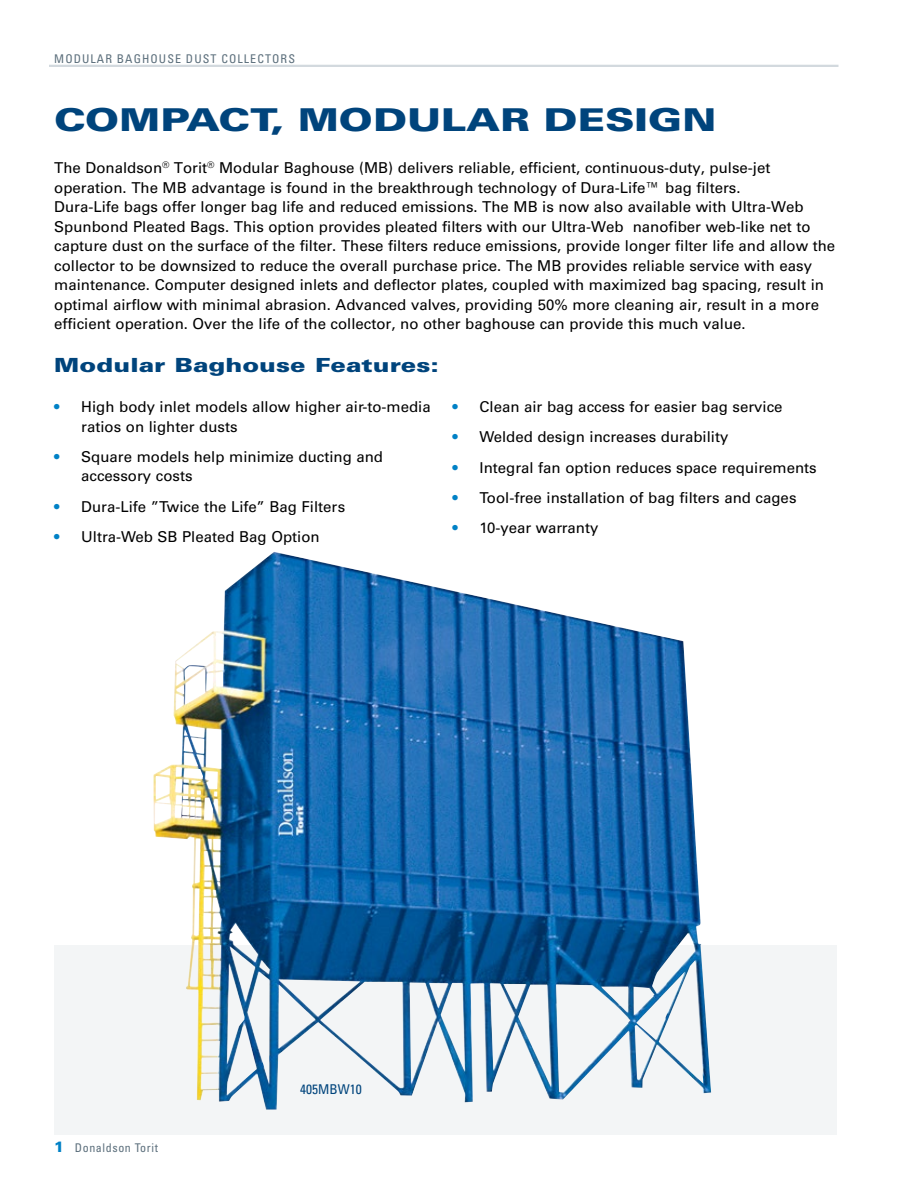
<style>
.page{position:relative;width:918px;height:1188px;background:#fff}
.page>*{position:absolute;margin:0;border:0;box-sizing:border-box;transform-origin:0 0}
.t1{font:900 31.5px "Univers LT Std";color:#00447c;scale:1.3 1}
.t2{font:900 19.5px "Univers LT Std";color:#00447c;scale:1.3 1}
.t3{font:15px/19.5px "Univers LT Std";color:#000}
.t4{font:condensed 13.5px "Univers LT Std";color:#00447c}
.t5{font:condensed 12px "Univers LT Std";letter-spacing:.09em;color:#5c6f7c}
.t6{font:condensed 12px "Univers LT Std";letter-spacing:.05em;color:#5c6f7c}
.s1{color:#0081c6}
.s2{font-weight:900;font-stretch:normal;font-size:15px;color:#0081c6}
</style>
<div class="page">
<div style="left:54px;top:945px;width:783px;height:189px;background:#f3f5f6"></div>
<img style="left:153px;top:552px;width:558px;height:558px">
<hr style="left:49px;top:65px;width:790px;height:2px;background:#d2d9de">
<p class="t5" style="left:54px;top:51px;width:242px">MODULAR BAGHOUSE DUST COLLECTORS</p>
<h1 class="t1" style="left:54px;top:100px;width:511px">COMPACT, MODULAR DESIGN</h1>
<p class="t3" style="left:54px;top:158px;width:783px">The Donaldson<sup>®</sup> Torit<sup>®</sup> Modular Baghouse (MB) delivers reliable, efficient, continuous-duty, pulse-jet operation. The MB advantage is found in the breakthrough technology of Dura-Life™ bag filters.<br>Dura-Life bags offer longer bag life and reduced emissions. The MB is now also available with Ultra-Web Spunbond Pleated Bags. This option provides pleated filters with our Ultra-Web nanofiber web-like net to capture dust on the surface of the filter. These filters reduce emissions, provide longer filter life and allow the collector to be downsized to reduce the overall purchase price. The MB provides reliable service with easy maintenance. Computer designed inlets and deflector plates, coupled with maximized bag spacing, result in optimal airflow with minimal abrasion. Advanced valves, providing 50% more cleaning air, result in a more efficient operation. Over the life of the collector, no other baghouse can provide this much value.</p>
<h2 class="t2" style="left:54px;top:353px;width:297px">Modular Baghouse Features:</h2>
<p class="t3" style="left:81px;top:397px;width:351px;text-indent:-27px"><span class="s1">•</span> High body inlet models allow higher air-to-media ratios on lighter dusts</p>
<p class="t3" style="left:81px;top:447px;width:303px;text-indent:-27px"><span class="s1">•</span> Square models help minimize ducting and accessory costs</p>
<p class="t3" style="left:54px;top:497px;width:293px"><span class="s1">•</span> Dura-Life ”Twice the Life” Bag Filters</p>
<p class="t3" style="left:54px;top:527px;width:267px"><span class="s1">•</span> Ultra-Web SB Pleated Bag Option</p>
<p class="t3" style="left:453px;top:397px;width:332px"><span class="s1">•</span> Clean air bag access for easier bag service</p>
<p class="t3" style="left:453px;top:427px;width:277px"><span class="s1">•</span> Welded design increases durability</p>
<p class="t3" style="left:453px;top:458px;width:366px"><span class="s1">•</span> Integral fan option reduces space requirements</p>
<p class="t3" style="left:453px;top:488px;width:345px"><span class="s1">•</span> Tool-free installation of bag filters and cages</p>
<p class="t3" style="left:453px;top:518px;width:147px"><span class="s1">•</span> 10-year warranty</p>
<p class="t6" style="left:54px;top:1140px;width:105px"><span class="s2">1</span> Donaldson Torit</p>
<p class="t4" style="left:300px;top:1081px;width:63px">405MBW10</p>
</div>
